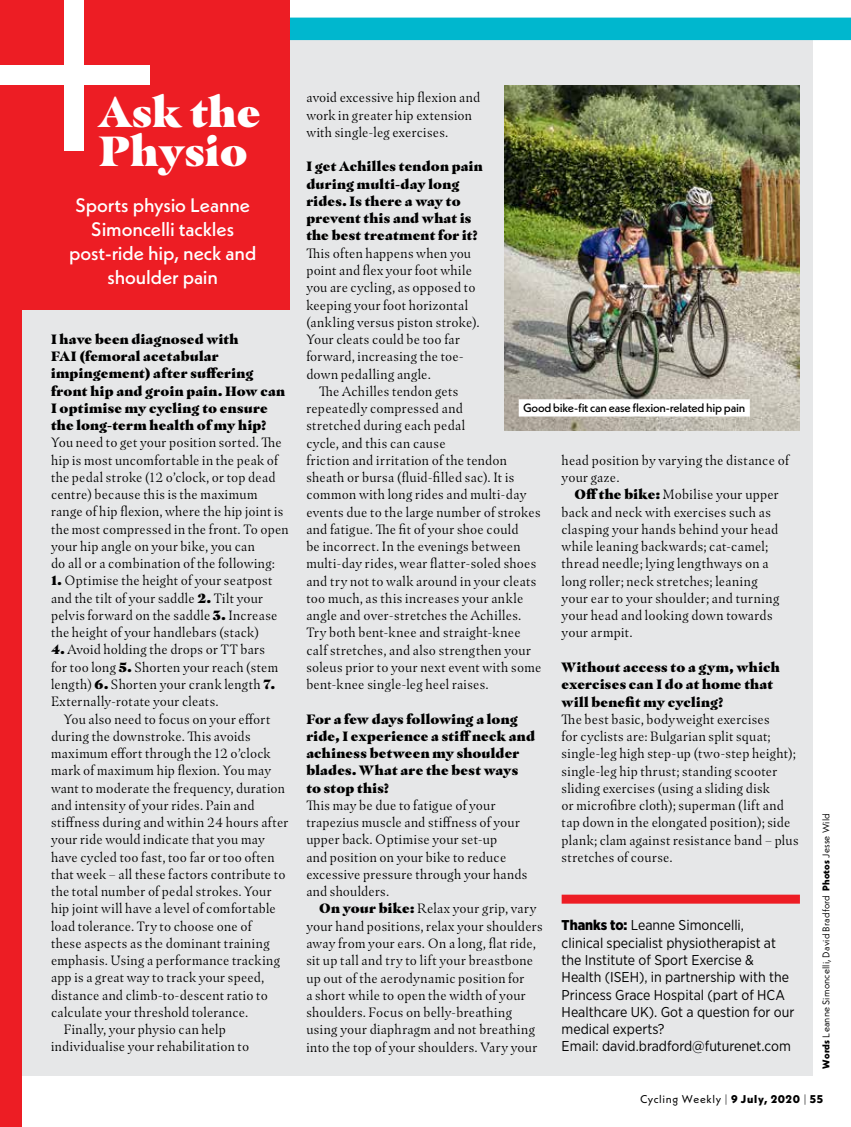
<style>
.page{position:relative;width:851px;height:1127px;background:#fff}
.page>*{position:absolute;margin:0;border:0;box-sizing:border-box;transform-origin:0 0}
.t1{font:900 42px/39px "Masqualero";letter-spacing:.005em;color:#fff}
.t2{font:500 19.5px/24px "Neue Kabel";letter-spacing:-.005em;color:#fff;text-align:center}
.t3{font:14.25px/17.2px "Gotham Narrow";color:#000}
.t4{font:300 13.5px/17.2px "Masqualero";letter-spacing:.015em;color:#000}
.t5{font:900 13.5px/17.2px "Masqualero";letter-spacing:.015em;color:#000}
.t6{font:500 12px "Neue Kabel";letter-spacing:-.02em;color:#000}
.t7{font:11.25px "Neue Kabel";letter-spacing:.055em;color:#000}
.t8{font:9.75px "Neue Kabel";letter-spacing:.015em;color:#000}
.s1{font-weight:900}
.s2{font-weight:800}
.s3{font-weight:300}
</style>
<div class="page">
<div style="left:0;top:30px;width:812px;height:1046px;background:#e6e7e8"></div>
<div style="left:0;top:18px;width:850px;height:22px;background:#00b7ce"></div>
<div style="left:0;top:0;width:289px;height:309px;background:#ed1d24"></div>
<div style="left:0;top:66px;width:150px;height:19px;background:#fff"></div>
<div style="left:65px;top:0;width:19px;height:151px;background:#fff"></div>
<div style="left:0;top:258px;width:21px;height:869px;background:#ed1d24"></div>
<img style="left:504px;top:85px;width:295px;height:345px">
<div style="left:561px;top:894px;width:238px;height:9px;background:#ed1d24"></div>
<div style="left:518px;top:399px;width:231px;height:17px;background:#fff"></div>
<h1 class="t1" style="left:99px;top:91px;width:163px">Ask the<br>Physio</h1>
<h2 class="t2" style="left:69px;top:193px;width:189px">Sports physio Leanne<br>Simoncelli tackles post-ride hip, neck and shoulder pain</h2>
<p class="t5" style="left:51px;top:330px;width:236px">I have been diagnosed with<br>FAI (femoral acetabular impingement) after suffering front hip and groin pain. How can<br>I optimise my cycling to ensure the long-term health of my hip?</p>
<p class="t4" style="left:51px;top:434px;width:239px">You need to get your position sorted. The hip is most uncomfortable in the peak of the pedal stroke (12 o’clock, or top dead centre) because this is the maximum range of hip flexion, where the hip joint is the most compressed in the front. To open your hip angle on your bike, you can<br>do all or a combination of the following:</p>
<p class="t4" style="left:51px;top:572px;width:228px"><span class="s1">1.</span> Optimise the height of your seatpost and the tilt of your saddle <span class="s1">2.</span> Tilt your pelvis forward on the saddle <span class="s1">3.</span> Increase the height of your handlebars (stack)</p>
<p class="t4" style="left:51px;top:641px;width:228px"><span class="s1">4.</span> Avoid holding the drops or TT bars for too long <span class="s1">5.</span> Shorten your reach (stem length) <span class="s1">6.</span> Shorten your crank length <span class="s1">7.<br></span>Externally-rotate your cleats.</p>
<p class="t4" style="left:64px;top:710px;width:208px">You also need to focus on your effort</p>
<p class="t4" style="left:51px;top:727px;width:201px">during the downstroke. This avoids</p>
<p class="t4" style="left:51px;top:745px;width:221px">maximum effort through the 12 o’clock</p>
<p class="t4" style="left:51px;top:762px;width:222px">mark of maximum hip flexion. You may</p>
<p class="t4" style="left:51px;top:779px;width:235px">want to moderate the frequency, duration</p>
<p class="t4" style="left:51px;top:796px;width:205px">and intensity of your rides. Pain and</p>
<p class="t4" style="left:51px;top:814px;width:239px">stiffness during and within 24 hours after</p>
<p class="t4" style="left:51px;top:831px;width:215px">your ride would indicate that you may</p>
<p class="t4" style="left:51px;top:848px;width:225px">have cycled too fast, too far or too often</p>
<p class="t4" style="left:51px;top:865px;width:236px">that week – all these factors contribute to</p>
<p class="t4" style="left:51px;top:883px;width:222px">the total number of pedal strokes. Your</p>
<p class="t4" style="left:51px;top:900px;width:226px">hip joint will have a level of comfortable</p>
<p class="t4" style="left:51px;top:917px;width:202px">load tolerance. Try to choose one of</p>
<p class="t4" style="left:51px;top:934px;width:220px">these aspects as the dominant training</p>
<p class="t4" style="left:51px;top:952px;width:230px">emphasis. Using a performance tracking</p>
<p class="t4" style="left:51px;top:969px;width:215px">app is a great way to track your speed,</p>
<p class="t4" style="left:51px;top:986px;width:218px">distance and climb-to-descent ratio to</p>
<p class="t4" style="left:51px;top:1003px;width:199px">calculate your threshold tolerance.</p>
<p class="t4" style="left:64px;top:1021px;width:164px">Finally, your physio can help</p>
<p class="t4" style="left:51px;top:1038px;width:200px">individualise your rehabilitation to</p>
<p class="t4" style="left:306px;top:89px;width:175px">avoid excessive hip flexion and work in greater hip extension with single-leg exercises.</p>
<p class="t5" style="left:306px;top:158px;width:178px">I get Achilles tendon pain during multi-day long rides. Is there a way to prevent this and what is the best treatment for it?</p>
<p class="t4" style="left:306px;top:244px;width:166px">This often happens when you</p>
<p class="t4" style="left:306px;top:262px;width:167px">point and flex your foot while</p>
<p class="t4" style="left:306px;top:279px;width:171px">you are cycling, as opposed to</p>
<p class="t4" style="left:306px;top:296px;width:163px">keeping your foot horizontal</p>
<p class="t4" style="left:306px;top:313px;width:175px">(ankling versus piston stroke).</p>
<p class="t4" style="left:306px;top:331px;width:155px">Your cleats could be too far</p>
<p class="t4" style="left:306px;top:348px;width:159px">forward, increasing the toe-</p>
<p class="t4" style="left:306px;top:365px;width:126px">down pedalling angle.</p>
<p class="t4" style="left:319px;top:382px;width:141px">The Achilles tendon gets</p>
<p class="t4" style="left:306px;top:400px;width:158px">repeatedly compressed and</p>
<p class="t4" style="left:306px;top:417px;width:160px">stretched during each pedal</p>
<p class="t4" style="left:306px;top:434px;width:141px">cycle, and this can cause</p>
<p class="t4" style="left:306px;top:451px;width:202px">friction and irritation of the tendon</p>
<p class="t4" style="left:306px;top:469px;width:209px">sheath or bursa (fluid-filled sac). It is</p>
<p class="t4" style="left:306px;top:486px;width:221px">common with long rides and multi-day</p>
<p class="t4" style="left:306px;top:503px;width:236px">events due to the large number of strokes</p>
<p class="t4" style="left:306px;top:520px;width:214px">and fatigue. The fit of your shoe could</p>
<p class="t4" style="left:306px;top:538px;width:216px">be incorrect. In the evenings between</p>
<p class="t4" style="left:306px;top:555px;width:232px">multi-day rides, wear flatter-soled shoes</p>
<p class="t4" style="left:306px;top:572px;width:231px">and try not to walk around in your cleats</p>
<p class="t4" style="left:306px;top:589px;width:218px">too much, as this increases your ankle</p>
<p class="t4" style="left:306px;top:607px;width:216px">angle and over-stretches the Achilles.</p>
<p class="t4" style="left:306px;top:624px;width:216px">Try both bent-knee and straight-knee</p>
<p class="t4" style="left:306px;top:641px;width:226px">calf stretches, and also strengthen your</p>
<p class="t4" style="left:306px;top:658px;width:236px">soleus prior to your next event with some</p>
<p class="t4" style="left:306px;top:676px;width:184px">bent-knee single-leg heel raises.</p>
<p class="t5" style="left:306px;top:710px;width:230px">For a few days following a long ride, I experience a stiff neck and achiness between my shoulder blades. What are the best ways to stop this?</p>
<p class="t4" style="left:306px;top:796px;width:223px">This may be due to fatigue of your trapezius muscle and stiffness of your upper back. Optimise your set-up<br>and position on your bike to reduce excessive pressure through your hands and shoulders.</p>
<p class="t4" style="left:306px;top:900px;width:238px;text-indent:13px"><span class="s1">On your bike:</span> Relax your grip, vary your hand positions, relax your shoulders away from your ears. On a long, flat ride, sit up tall and try to lift your breastbone up out of the aerodynamic position for<br>a short while to open the width of your shoulders. Focus on belly-breathing using your diaphragm and not breathing into the top of your shoulders. Vary your</p>
<p class="t6" style="left:523px;top:400px;width:224px">Good bike-fit can ease flexion-related hip pain</p>
<p class="t4" style="left:561px;top:451px;width:229px">head position by varying the distance of your gaze.</p>
<p class="t4" style="left:561px;top:486px;width:219px;text-indent:13px"><span class="s1">Off the bike:</span> Mobilise your upper back and neck with exercises such as clasping your hands behind your head while leaning backwards; cat-camel; thread needle; lying lengthways on a long roller; neck stretches; leaning your ear to your shoulder; and turning your head and looking down towards your armpit.</p>
<p class="t5" style="left:561px;top:658px;width:220px">Without access to a gym, which exercises can I do at home that will benefit my cycling?</p>
<p class="t4" style="left:561px;top:710px;width:238px">The best basic, bodyweight exercises<br>for cyclists are: Bulgarian split squat; single-leg high step-up (two-step height); single-leg hip thrust; standing scooter sliding exercises (using a sliding disk<br>or microfibre cloth); superman (lift and tap down in the elongated position); side plank; clam against resistance band – plus stretches of course.</p>
<p class="t3" style="left:561px;top:916px;width:234px"><span class="s1">Thanks to:</span> Leanne Simoncelli,<br>clinical specialist physiotherapist at the Institute of Sport Exercise &amp; Health (ISEH), in partnership with the Princess Grace Hospital (part of HCA Healthcare UK). Got a question for our medical experts?<br>Email: david.bradford@futurenet.com</p>
<p class="t8" style="left:819px;top:1068px;width:257px;rotate:-90deg"><span class="s2">Words</span> Leanne Simoncelli, David Bradford <span class="s2">Photos</span> Jesse Wild</p>
<p class="t7" style="left:640px;top:1092px;width:185px">Cycling Weekly <span class="s3">|</span> <span class="s2">9 July, 2020</span> <span class="s3">|</span> <span class="s2">55</span></p>
</div>
